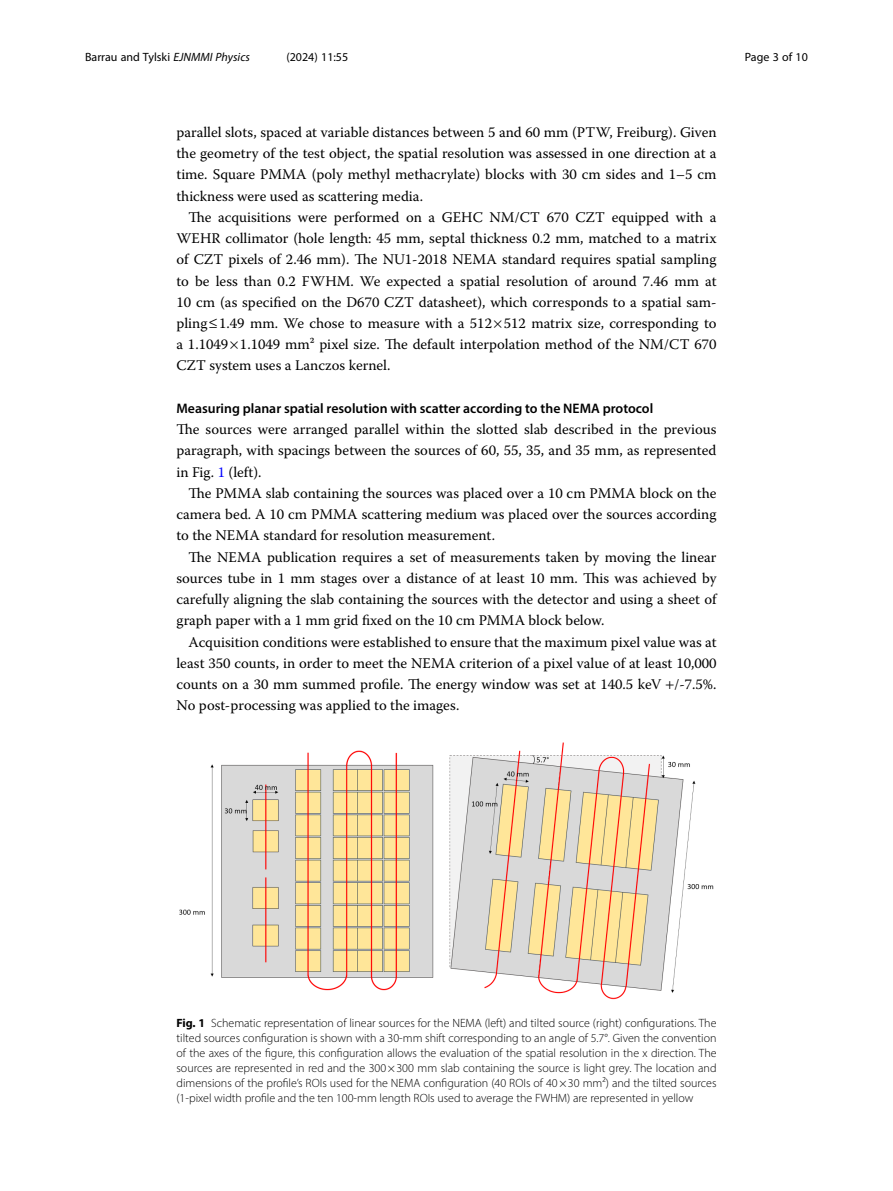
<style>
.page{position:relative;width:893px;height:1191px;background:#fff}
.page>*{position:absolute;margin:0;border:0;box-sizing:border-box;transform-origin:0 0}
.Body_Text_Indent{font:14.7px/21.3px "Warnock Pro";color:#000;text-align:justify}
.Body_Text{font:14.7px/21.3px "Warnock Pro";color:#000;text-align:justify}
.Head_2{font:600 13.8px "Myriad Pro";color:#000}
.Figure_Caption{font:300 12px/15px "Myriad Pro";color:#000;text-align:justify}
.t1{font:12px "Myriad Pro";color:#000}
.s1{font-style:italic}
.s2{color:#00f}
.s3{font-weight:700}
</style>
<div class="page">
<img style="left:179px;top:742px;width:535px;height:258px">
<p class="t1" style="left:85px;top:50px;width:166px">Barrau and Tylski <span class="s1">EJNMMI Physics</span></p>
<p class="t1" style="left:286px;top:50px;width:63px">(2024) 11:55</p>
<p class="t1" style="left:745px;top:50px;width:65px">Page 3 of 10</p>
<p class="Body_Text_Indent" style="left:176px;top:121px;width:542px">parallel slots, spaced at variable distances between 5 and 60 mm (PTW, Freiburg). Given the geometry of the test object, the spatial resolution was assessed in one direction at a time. Square PMMA (poly methyl methacrylate) blocks with 30 cm sides and 1–5 cm thickness were used as scattering media.</p>
<p class="Body_Text_Indent" style="left:176px;top:206px;width:542px;text-indent:12px">The acquisitions were performed on a GEHC NM/CT 670 CZT equipped with a WEHR collimator (hole length: 45 mm, septal thickness 0.2 mm, matched to a matrix of CZT pixels of 2.46 mm). The NU1-2018 NEMA standard requires spatial sampling to be less than 0.2 FWHM. We expected a spatial resolution of around 7.46 mm at 10 cm (as specified on the D670 CZT datasheet), which corresponds to a spatial sam&shy;pling≤1.49 mm. We chose to measure with a 512 512 matrix size, corresponding to a 1.1049 1.1049 mm² pixel size. The default interpolation method of the NM/CT 670<br>CZT system uses a Lanczos kernel.</p>
<p class="Head_2" style="left:176px;top:399px;width:478px">Measuring planar spatial resolution with scatter according to the NEMA protocol</p>
<p class="Body_Text" style="left:176px;top:418px;width:541px">The sources were arranged parallel within the slotted slab described in the previous paragraph, with spacings between the sources of 60, 55, 35, and 35 mm, as represented in Fig. <span class="s2">1</span> (left).</p>
<p class="Body_Text_Indent" style="left:176px;top:482px;width:542px;text-indent:12px">The PMMA slab containing the sources was placed over a 10 cm PMMA block on the camera bed. A 10 cm PMMA scattering medium was placed over the sources according to the NEMA standard for resolution measurement.</p>
<p class="Body_Text_Indent" style="left:176px;top:546px;width:542px;text-indent:12px">The NEMA publication requires a set of measurements taken by moving the linear sources tube in 1 mm stages over a distance of at least 10 mm. This was achieved by carefully aligning the slab containing the sources with the detector and using a sheet of graph paper with a 1 mm grid fixed on the 10 cm PMMA block below.</p>
<p class="Body_Text_Indent" style="left:176px;top:631px;width:542px;text-indent:12px">Acquisition conditions were established to ensure that the maximum pixel value was at least 350 counts, in order to meet the NEMA criterion of a pixel value of at least 10,000 counts on a 30 mm summed profile. The energy window was set at 140.5 keV /-7.5%.<br>No post-processing was applied to the images.</p>
<p class="Figure_Caption" style="left:176px;top:1015px;width:542px"><span class="s3">Fig. 1</span> Schematic representation of linear sources for the NEMA (left) and tilted source (right) configurations. The tilted sources configuration is shown with a 30-mm shift corresponding to an angle of 5.7°. Given the convention of the axes of the figure, this configuration allows the evaluation of the spatial resolution in the x direction. The sources are represented in red and the 300×300 mm slab containing the source is light grey. The location and dimensions of the profile’s ROIs used for the NEMA configuration (40 ROIs of 40×30 mm²) and the tilted sources (1-pixel width profile and the ten 100-mm length ROIs used to average the FWHM) are represented in yellow</p>
</div>
